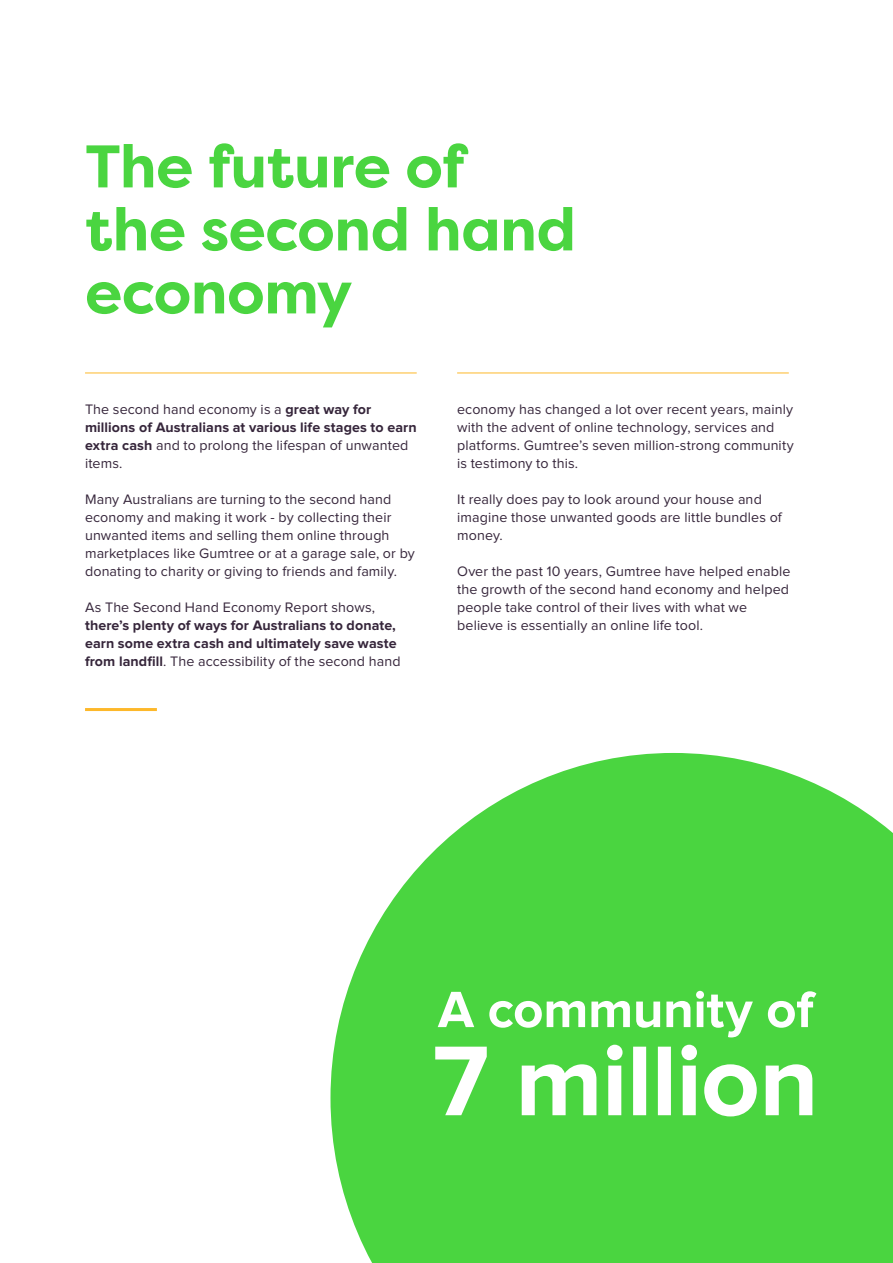
<style>
.page{position:relative;width:893px;height:1263px;background:#fff}
.page>*{position:absolute;margin:0;border:0;box-sizing:border-box;transform-origin:0 0}
.headline{font:700 60px/63px "Filson Pro";letter-spacing:-.01em;color:#4ad540}
.body{font:14.25px/18px "Proxima Nova";letter-spacing:.01em;color:#36263b}
.body-2{font:700 14.25px/18px "Proxima Nova";letter-spacing:.005em;color:#36263b}
.s1{font-weight:400}
</style>
<div class="page">
<svg style="left:330px;top:753px;width:563px;height:510px;background:#62da5a"></svg>
<svg style="left:435px;top:1045px;width:377px;height:71px"></svg>
<svg style="left:438px;top:991px;width:378px;height:46px"></svg>
<hr style="left:85px;top:708px;width:72px;height:3px;background:#fdb82a">
<hr style="left:85px;top:373px;width:332px;height:1px;background:#fdb82a">
<hr style="left:457px;top:373px;width:332px;height:1px;background:#fdb82a">
<p class="headline" style="left:85px;top:136px;width:493px">The future of the second hand economy</p>
<p class="body-2" style="left:85px;top:401px;width:333px"><span class="s1">The second hand economy is a</span> great way for millions of Australians at various life stages to earn extra cash <span class="s1">and to prolong the lifespan of unwanted items.</span></p>
<p class="body" style="left:85px;top:491px;width:331px">Many Australians are turning to the second hand economy and making it work - by collecting their unwanted items and selling them online through marketplaces like Gumtree or at a garage sale, or by donating to charity or giving to friends and family.</p>
<p class="body-2" style="left:85px;top:599px;width:317px"><span class="s1">As The Second Hand Economy Report shows, </span>there’s plenty of ways for Australians to donate, earn some extra cash and ultimately save waste from landfill<span class="s1">. The accessibility of the second hand</span></p>
<p class="body" style="left:457px;top:401px;width:338px">economy has changed a lot over recent years, mainly with the advent of online technology, services and platforms. Gumtree’s seven million-strong community is testimony to this.</p>
<p class="body" style="left:457px;top:491px;width:326px">It really does pay to look around your house and imagine those unwanted goods are little bundles of money.</p>
<p class="body" style="left:457px;top:563px;width:335px">Over the past 10 years, Gumtree have helped enable the growth of the second hand economy and helped people take control of their lives with what we believe is essentially an online life tool.</p>
</div>
